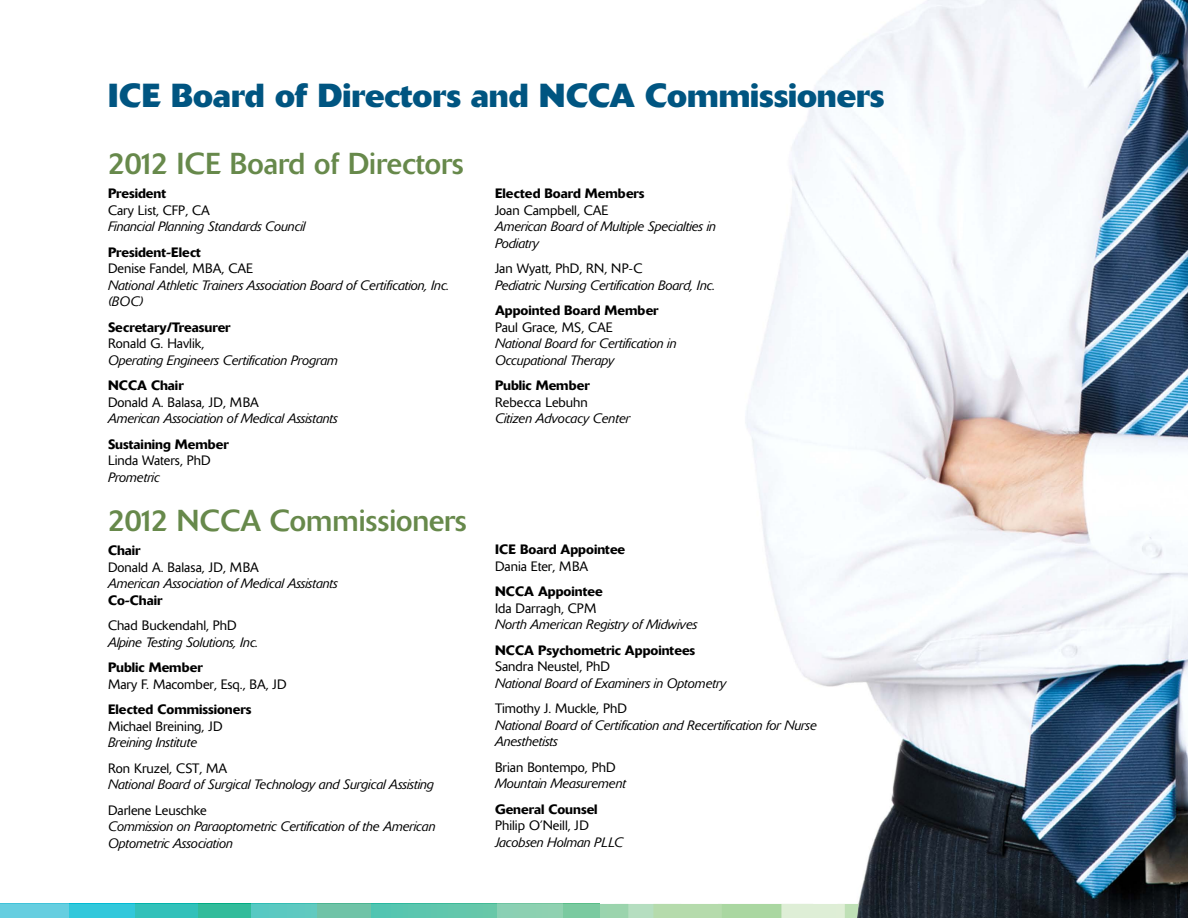
<style>
.page{position:relative;width:1188px;height:918px;background:#fff}
.page>*{position:absolute;margin:0;border:0;box-sizing:border-box;transform-origin:0 0}
.t1{font:700 33px "Delta";color:#005581}
.t2{font:30px "Delta";color:#67894b}
.t3{font:italic 300 13.5px/16.5px "Delta";color:#000}
.t4{font:300 13.5px "Delta";color:#000}
.t5{font:500 13.5px "Delta";color:#000}
</style>
<div class="page">
<img style="left:745px;top:0;width:443px;height:918px">
<svg style="left:0;top:904px;width:859px;height:14px;background:#76ceb8"></svg>
<h1 class="t1" style="left:108px;top:75px;width:778px">ICE Board of Directors and NCCA Commissioners</h1>
<h2 class="t2" style="left:108px;top:146px;width:357px">2012 ICE Board of Directors</h2>
<p class="t5" style="left:108px;top:185px;width:60px">President</p>
<p class="t4" style="left:108px;top:202px;width:103px">Cary List, CFP, CA</p>
<p class="t3" style="left:108px;top:219px;width:199px">Financial Planning Standards Council</p>
<p class="t5" style="left:108px;top:244px;width:95px">President-Elect</p>
<p class="t4" style="left:108px;top:261px;width:146px">Denise Fandel, MBA, CAE</p>
<p class="t3" style="left:108px;top:277px;width:343px">National Athletic Trainers Association Board of Certification, Inc. (BOC)</p>
<p class="t5" style="left:108px;top:319px;width:124px">Secretary/Treasurer</p>
<p class="t4" style="left:108px;top:336px;width:98px">Ronald G. Havlik,</p>
<p class="t3" style="left:108px;top:352px;width:231px">Operating Engineers Certification Program</p>
<p class="t5" style="left:108px;top:377px;width:77px">NCCA Chair</p>
<p class="t4" style="left:108px;top:394px;width:153px">Donald A. Balasa, JD, MBA</p>
<p class="t3" style="left:108px;top:410px;width:231px">American Association of Medical Assistants</p>
<p class="t5" style="left:108px;top:436px;width:122px">Sustaining Member</p>
<p class="t4" style="left:108px;top:453px;width:104px">Linda Waters, PhD</p>
<p class="t3" style="left:108px;top:469px;width:53px">Prometric</p>
<h2 class="t2" style="left:108px;top:503px;width:360px">2012 NCCA Commissioners</h2>
<p class="t5" style="left:108px;top:542px;width:34px">Chair</p>
<p class="t4" style="left:108px;top:559px;width:153px">Donald A. Balasa, JD, MBA</p>
<p class="t3" style="left:108px;top:575px;width:231px">American Association of Medical Assistants</p>
<p class="t5" style="left:108px;top:592px;width:56px">Co-Chair</p>
<p class="t4" style="left:108px;top:618px;width:130px">Chad Buckendahl, PhD</p>
<p class="t3" style="left:108px;top:634px;width:152px">Alpine Testing Solutions, Inc.</p>
<p class="t5" style="left:108px;top:659px;width:96px">Public Member</p>
<p class="t4" style="left:108px;top:676px;width:180px">Mary F. Macomber, Esq., BA, JD</p>
<p class="t5" style="left:108px;top:701px;width:145px">Elected Commissioners</p>
<p class="t4" style="left:108px;top:718px;width:116px">Michael Breining, JD</p>
<p class="t3" style="left:108px;top:734px;width:91px">Breining Institute</p>
<p class="t4" style="left:108px;top:760px;width:121px">Ron Kruzel, CST, MA</p>
<p class="t3" style="left:108px;top:776px;width:327px">National Board of Surgical Technology and Surgical Assisting</p>
<p class="t4" style="left:108px;top:802px;width:100px">Darlene Leuschke</p>
<p class="t3" style="left:108px;top:818px;width:329px">Commission on Paraoptometric Certification of the American<br>Optometric Association</p>
<p class="t5" style="left:495px;top:185px;width:151px">Elected Board Members</p>
<p class="t4" style="left:495px;top:202px;width:115px">Joan Campbell, CAE</p>
<p class="t3" style="left:495px;top:218px;width:223px">American Board of Multiple Specialties in<br>Podiatry</p>
<p class="t4" style="left:495px;top:261px;width:149px">Jan Wyatt, PhD, RN, NP-C</p>
<p class="t3" style="left:495px;top:277px;width:222px">Pediatric Nursing Certification Board, Inc.</p>
<p class="t5" style="left:495px;top:302px;width:165px">Appointed Board Member</p>
<p class="t4" style="left:495px;top:319px;width:119px">Paul Grace, MS, CAE</p>
<p class="t3" style="left:495px;top:335px;width:183px">National Board for Certification in<br>Occupational Therapy</p>
<p class="t5" style="left:495px;top:377px;width:96px">Public Member</p>
<p class="t4" style="left:495px;top:394px;width:94px">Rebecca Lebuhn</p>
<p class="t3" style="left:495px;top:410px;width:137px">Citizen Advocacy Center</p>
<p class="t5" style="left:495px;top:541px;width:132px">ICE Board Appointee</p>
<p class="t4" style="left:495px;top:558px;width:95px">Dania Eter, MBA</p>
<p class="t5" style="left:495px;top:583px;width:109px">NCCA Appointee</p>
<p class="t4" style="left:495px;top:600px;width:103px">Ida Darragh, CPM</p>
<p class="t3" style="left:495px;top:617px;width:204px">North American Registry of Midwives</p>
<p class="t5" style="left:495px;top:642px;width:202px">NCCA Psychometric Appointees</p>
<p class="t4" style="left:495px;top:659px;width:117px">Sandra Neustel, PhD</p>
<p class="t3" style="left:495px;top:675px;width:233px">National Board of Examiners in Optometry</p>
<p class="t4" style="left:495px;top:701px;width:133px">Timothy J. Muckle, PhD</p>
<p class="t3" style="left:495px;top:717px;width:323px">National Board of Certification and Recertification for Nurse<br>Anesthetists</p>
<p class="t4" style="left:495px;top:759px;width:122px">Brian Bontempo, PhD</p>
<p class="t3" style="left:495px;top:776px;width:133px">Mountain Measurement</p>
<p class="t5" style="left:495px;top:801px;width:104px">General Counsel</p>
<p class="t4" style="left:495px;top:818px;width:95px">Philip O’Neill, JD</p>
<p class="t3" style="left:495px;top:834px;width:130px">Jacobsen Holman PLLC</p>
</div>
